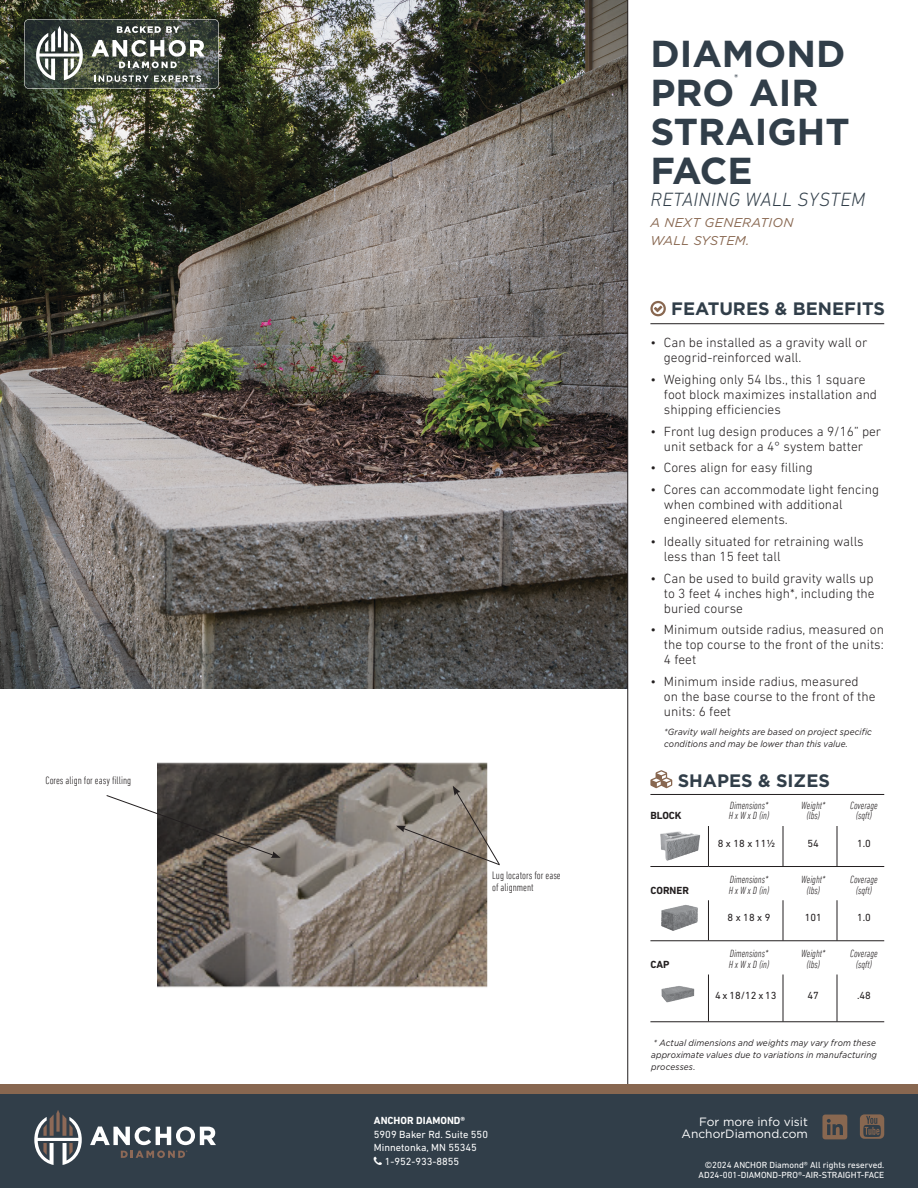
<style>
.page{position:relative;width:918px;height:1188px;background:#fff}
.page>*{position:absolute;margin:0;border:0;box-sizing:border-box;transform-origin:0 0}
.t1{font:700 37.5px/39px "Gotham";color:#313e49}
.t2{font:italic 300 19.5px "DIN Next LT Pro";letter-spacing:.02em;color:#313e49}
.t3{font:700 18px "Gotham";color:#313e49}
.t4{font:300 13.5px/15px "DIN Next LT Pro";color:#231f20}
.t5{font:italic 12.75px/18px "Gotham";letter-spacing:.02em;color:#886750}
.t6{font:12px/12px "Gotham";color:#fff;text-align:right}
.t7{font:300 condensed 10.8px/12px "DIN Next LT Pro";color:#231f20}
.t8{font:italic 300 condensed 10.5px/10.5px "DIN Next LT Pro";color:#231f20;text-align:center}
.t9{font:10.5px "DIN Next LT Pro";color:#fff}
.t10{font:10.5px "DIN Next LT Pro";color:#231f20}
.t11{font:700 10.5px "DIN Next LT Pro";color:#fff}
.t12{font:700 10.5px "DIN Next LT Pro";color:#231f20}
.t13{font:700 9.6px "Gotham";color:#313e49}
.t14{font:italic 9px/12px "Gotham";letter-spacing:.01em;color:#231f20;scale:.92 1}
.t15{font:9px/10.5px "DIN Next LT Pro";color:#fff;text-align:right}
</style>
<div class="page">
<img style="left:0;top:0;width:627px;height:689px">
<hr style="left:627px;top:0;width:1px;height:1089px;background:#231f20">
<img style="left:158px;top:762px;width:330px;height:226px">
<svg style="left:106px;top:795px;width:175px;height:63px"></svg>
<svg style="left:396px;top:786px;width:104px;height:80px;background:#999187"></svg>
<svg style="left:24px;top:19px;width:195px;height:70px;background:#626862"></svg>
<div style="left:0;top:1094px;width:918px;height:94px;background:#313e49"></div>
<div style="left:0;top:1084px;width:918px;height:10px;background:#886750"></div>
<svg style="left:34px;top:1110px;width:48px;height:55px"></svg>
<svg style="left:90px;top:1127px;width:126px;height:31px"></svg>
<svg style="left:860px;top:1114px;width:24px;height:25px"></svg>
<svg style="left:822px;top:1115px;width:25px;height:24px"></svg>
<img style="left:660px;top:831px;width:40px;height:30px">
<hr style="left:650px;top:794px;width:234px;height:1px;background:#231f20">
<svg style="left:650px;top:770px;width:22px;height:18px"></svg>
<hr style="left:708px;top:826px;width:1px;height:40px;background:#231f20">
<hr style="left:783px;top:826px;width:1px;height:40px;background:#231f20">
<hr style="left:837px;top:826px;width:1px;height:40px;background:#231f20">
<hr style="left:650px;top:866px;width:58px;height:1px;background:#231f20">
<hr style="left:708px;top:866px;width:75px;height:1px;background:#231f20">
<hr style="left:783px;top:866px;width:54px;height:1px;background:#231f20">
<hr style="left:837px;top:866px;width:47px;height:1px;background:#231f20">
<hr style="left:708px;top:900px;width:1px;height:41px;background:#231f20">
<hr style="left:783px;top:900px;width:1px;height:41px;background:#231f20">
<hr style="left:837px;top:900px;width:1px;height:41px;background:#231f20">
<hr style="left:650px;top:941px;width:58px;height:1px;background:#231f20">
<hr style="left:708px;top:941px;width:75px;height:1px;background:#231f20">
<hr style="left:783px;top:941px;width:54px;height:1px;background:#231f20">
<hr style="left:837px;top:941px;width:47px;height:1px;background:#231f20">
<hr style="left:708px;top:975px;width:1px;height:47px;background:#231f20">
<hr style="left:783px;top:975px;width:1px;height:47px;background:#231f20">
<hr style="left:837px;top:975px;width:1px;height:47px;background:#231f20">
<hr style="left:650px;top:1022px;width:58px;height:1px;background:#231f20">
<hr style="left:708px;top:1022px;width:75px;height:1px;background:#231f20">
<hr style="left:783px;top:1022px;width:54px;height:1px;background:#231f20">
<hr style="left:837px;top:1022px;width:47px;height:1px;background:#231f20">
<img style="left:661px;top:905px;width:37px;height:26px">
<img style="left:661px;top:986px;width:34px;height:17px">
<hr style="left:650px;top:323px;width:234px;height:1px;background:#231f20">
<svg style="left:650px;top:301px;width:16px;height:15px"></svg>
<p class="t7" style="left:46px;top:774px;width:87px">Cores align for easy filling</p>
<p class="t7" style="left:492px;top:870px;width:70px">Lug locators for ease of alignment</p>
<p class="t11" style="left:374px;top:1115px;width:93px">ANCHOR DIAMOND®</p>
<p class="t9" style="left:374px;top:1128px;width:116px">5909 Baker Rd. Suite 550</p>
<p class="t9" style="left:374px;top:1142px;width:105px">Minnetonka, MN 55345</p>
<p class="t9" style="left:385px;top:1155px;width:76px">1-952-933-8855</p>
<h1 class="t1" style="left:650px;top:34px;width:196px">DIAMOND<br>PRO AIR</h1>
<p class="t13" style="left:734px;top:71px;width:5px">®</p>
<h1 class="t1" style="left:650px;top:112px;width:201px">STRAIGHT<br>FACE</h1>
<h2 class="t2" style="left:650px;top:188px;width:216px">RETAINING WALL SYSTEM</h2>
<p class="t5" style="left:650px;top:214px;width:145px">A NEXT GENERATION<br>WALL SYSTEM.</p>
<h3 class="t3" style="left:671px;top:297px;width:215px">FEATURES &amp; BENEFITS</h3>
<p class="t4" style="left:664px;top:335px;width:205px;text-indent:-14px">• Can be installed as a gravity wall or geogrid-reinforced wall.</p>
<p class="t4" style="left:664px;top:372px;width:215px;text-indent:-14px">• Weighing only 54 lbs., this 1 square foot block maximizes installation and shipping efficiencies</p>
<p class="t4" style="left:650px;top:423px;width:232px;text-align:center">• Front lug design produces a 9/16” per unit setback for a 4° system batter</p>
<p class="t4" style="left:650px;top:460px;width:164px">• Cores align for easy filling</p>
<p class="t4" style="left:664px;top:482px;width:217px;text-indent:-14px">• Cores can accommodate light fencing when combined with additional engineered elements.</p>
<p class="t4" style="left:664px;top:534px;width:201px;text-indent:-14px">• Ideally situated for retraining walls less than 15 feet tall</p>
<p class="t4" style="left:664px;top:570px;width:212px;text-align:justify;text-indent:-14px">• Can be used to build gravity walls up to 3 feet 4 inches high*, including the buried course</p>
<p class="t4" style="left:664px;top:622px;width:222px;text-align:justify;text-indent:-14px">• Minimum outside radius, measured on the top course to the front of the units:<br>4 feet</p>
<p class="t4" style="left:664px;top:674px;width:213px;text-indent:-14px">• Minimum inside radius, measured on the base course to the front of the units: 6 feet</p>
<p class="t14" style="left:664px;top:726px;width:227px">*Gravity wall heights are based on project specific conditions and may be lower than this value.</p>
<h3 class="t3" style="left:678px;top:769px;width:154px">SHAPES &amp; SIZES</h3>
<p class="t12" style="left:650px;top:810px;width:33px">BLOCK</p>
<p class="t8" style="left:729px;top:800px;width:42px;text-align:left">Dimensions*<br>H x W x D (in)</p>
<p class="t8" style="left:801px;top:800px;width:26px">Weight* (lbs)</p>
<p class="t8" style="left:850px;top:800px;width:29px">Coverage (sqft)</p>
<p class="t10" style="left:718px;top:837px;width:59px">8 x 18 x 111/2</p>
<p class="t10" style="left:808px;top:837px;width:13px">54</p>
<p class="t10" style="left:857px;top:837px;width:15px">1.0</p>
<p class="t12" style="left:650px;top:884px;width:40px">CORNER</p>
<p class="t8" style="left:729px;top:874px;width:42px;text-align:left">Dimensions*<br>H x W x D (in)</p>
<p class="t8" style="left:801px;top:874px;width:26px">Weight* (lbs)</p>
<p class="t8" style="left:850px;top:874px;width:29px">Coverage (sqft)</p>
<p class="t10" style="left:728px;top:911px;width:44px">8 x 18 x 9</p>
<p class="t10" style="left:805px;top:911px;width:19px">101</p>
<p class="t10" style="left:857px;top:911px;width:15px">1.0</p>
<p class="t12" style="left:650px;top:958px;width:21px">CAP</p>
<p class="t8" style="left:729px;top:948px;width:42px;text-align:left">Dimensions*<br>H x W x D (in)</p>
<p class="t8" style="left:801px;top:948px;width:26px">Weight* (lbs)</p>
<p class="t8" style="left:850px;top:948px;width:29px">Coverage (sqft)</p>
<p class="t10" style="left:715px;top:989px;width:63px">4 x 18/12 x 13</p>
<p class="t10" style="left:808px;top:989px;width:13px">47</p>
<p class="t10" style="left:857px;top:989px;width:15px">.48</p>
<p class="t14" style="left:651px;top:1037px;width:247px;text-align:justify">* Actual dimensions and weights may vary from these approximate values due to variations in manufacturing processes.</p>
<p class="t6" style="left:682px;top:1115px;width:128px">For more info visit<br>AnchorDiamond.com</p>
<p class="t15" style="left:699px;top:1159px;width:187px">©2024 ANCHOR Diamond® All rights reserved.<br>AD24-001-DIAMOND-PRO®-AIR-STRAIGHT-FACE</p>
</div>
